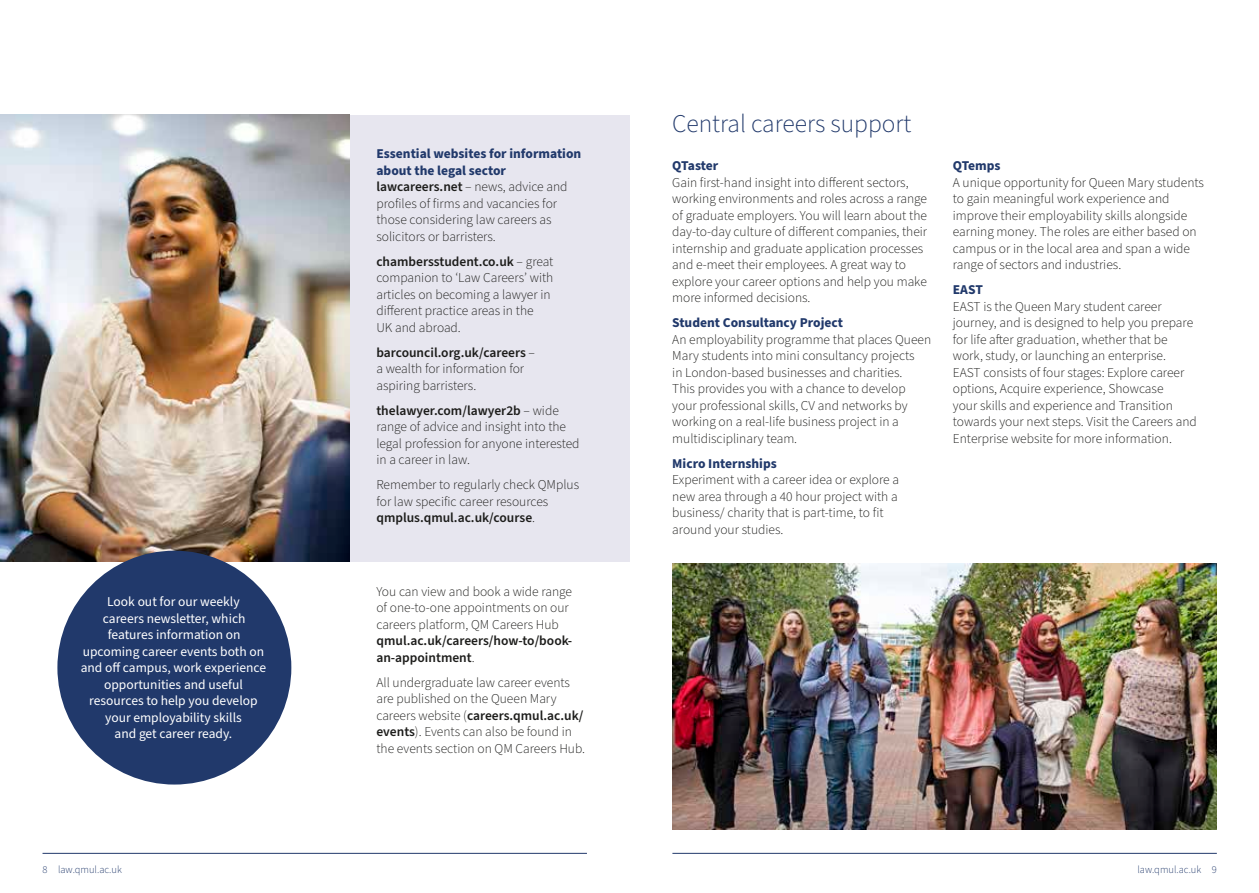
<style>
.page{position:relative;width:1259px;height:893px;background:#fff}
.page>*{position:absolute;margin:0;border:0;box-sizing:border-box;transform-origin:0 0}
.t1{font:300 25.5px "Source Sans Pro";color:#21396b}
.t2{font:300 13.5px/16.5px "Source Sans Pro";color:#1d1d1b}
.t3{font:13.5px/16.5px "Source Sans Pro";color:#fff;text-align:center}
.t4{font:700 13.5px "Source Sans Pro";color:#21396b}
.t5{font:600 13.5px/16.5px "Source Sans Pro";color:#1d1d1b}
.t6{font:700 13.5px "Source Sans Pro";letter-spacing:-.02em;color:#21396b}
.t7{font:300 10.5px "Source Sans Pro";color:#21396b}
.s1{font-weight:700;color:#21396b}
.s2{font-weight:600}
.s3{font-weight:300}
</style>
<div class="page">
<div style="left:251px;top:115px;width:378px;height:446px;background:#e7e6ef"></div>
<img style="left:0;top:115px;width:350px;height:446px">
<img style="left:672px;top:563px;width:544px;height:266px">
<div style="left:57px;top:551px;width:234px;height:233px;background:#21396b;border-radius:50%"></div>
<hr style="left:43px;top:853px;width:544px;height:1px;background:#21396b">
<hr style="left:672px;top:853px;width:544px;height:1px;background:#21396b">
<p class="t3" style="left:81px;top:594px;width:187px">Look out for our weekly<br>careers newsletter, which features information on upcoming career events both on and off campus, work experience opportunities and useful resources to help you develop your employability skills<br>and get career ready.</p>
<p class="t2" style="left:376px;top:146px;width:206px"><span class="s1">Essential websites for information about the legal sector </span><span class="s2">lawcareers.net</span> – news, advice and profiles of firms and vacancies for those considering law careers as solicitors or barristers.</p>
<p class="t2" style="left:376px;top:254px;width:178px"><span class="s2">chambersstudent.co.uk</span> – great companion to ‘Law Careers’ with articles on becoming a lawyer in different practice areas in the<br>UK and abroad.</p>
<p class="t2" style="left:376px;top:345px;width:160px"><span class="s2">barcouncil.org.uk/careers</span> – a wealth for information for aspiring barristers.</p>
<p class="t2" style="left:376px;top:403px;width:205px"><span class="s2">thelawyer.com/lawyer2b</span> – wide range of advice and insight into the legal profession for anyone interested in a career in law.</p>
<p class="t2" style="left:376px;top:477px;width:204px">Remember to regularly check QMplus for law specific career resources <span class="s2">qmplus.qmul.ac.uk/course</span>.</p>
<p class="t2" style="left:376px;top:584px;width:197px">You can view and book a wide range of one-to-one appointments on our careers platform, QM Careers Hub</p>
<p class="t5" style="left:376px;top:633px;width:197px">qmul.ac.uk/careers/how-to/book&shy;an-appointment<span class="s3">.</span></p>
<p class="t2" style="left:376px;top:675px;width:210px">All undergraduate law career events are published on the Queen Mary careers website (<span class="s2">careers.qmul.ac.uk/ events</span>). Events can also be found in the events section on QM Careers Hub.</p>
<h1 class="t1" style="left:672px;top:106px;width:241px">Central careers support</h1>
<p class="t6" style="left:672px;top:156px;width:47px">QTaster</p>
<p class="t2" style="left:672px;top:174px;width:256px">Gain first-hand insight into different sectors, working environments and roles across a range of graduate employers. You will learn about the day-to-day culture of different companies, their internship and graduate application processes and e-meet their employees. A great way to explore your career options and help you make more informed decisions.</p>
<p class="t4" style="left:672px;top:313px;width:172px">Student Consultancy Project</p>
<p class="t2" style="left:672px;top:331px;width:260px">An employability programme that places Queen Mary students into mini consultancy projects<br>in London-based businesses and charities.<br>This provides you with a chance to develop your professional skills, CV and networks by working on a real-life business project in a multidisciplinary team.</p>
<p class="t4" style="left:672px;top:454px;width:106px">Micro Internships</p>
<p class="t2" style="left:672px;top:472px;width:228px">Experiment with a career idea or explore a new area through a 40 hour project with a business/ charity that is part-time, to fit around your studies.</p>
<p class="t4" style="left:953px;top:156px;width:49px">QTemps</p>
<p class="t2" style="left:953px;top:174px;width:253px">A unique opportunity for Queen Mary students to gain meaningful work experience and improve their employability skills alongside earning money. The roles are either based on campus or in the local area and span a wide range of sectors and industries.</p>
<p class="t4" style="left:953px;top:280px;width:32px">EAST</p>
<p class="t2" style="left:953px;top:298px;width:245px">EAST is the Queen Mary student career journey, and is designed to help you prepare for life after graduation, whether that be work, study, or launching an enterprise.<br>EAST consists of four stages: Explore career options, Acquire experience, Showcase<br>your skills and experience and Transition towards your next steps. Visit the Careers and Enterprise website for more information.</p>
<p class="t7" style="left:43px;top:862px;width:81px">8 law.qmul.ac.uk</p>
<p class="t7" style="left:1137px;top:863px;width:81px">law.qmul.ac.uk 9</p>
</div>
